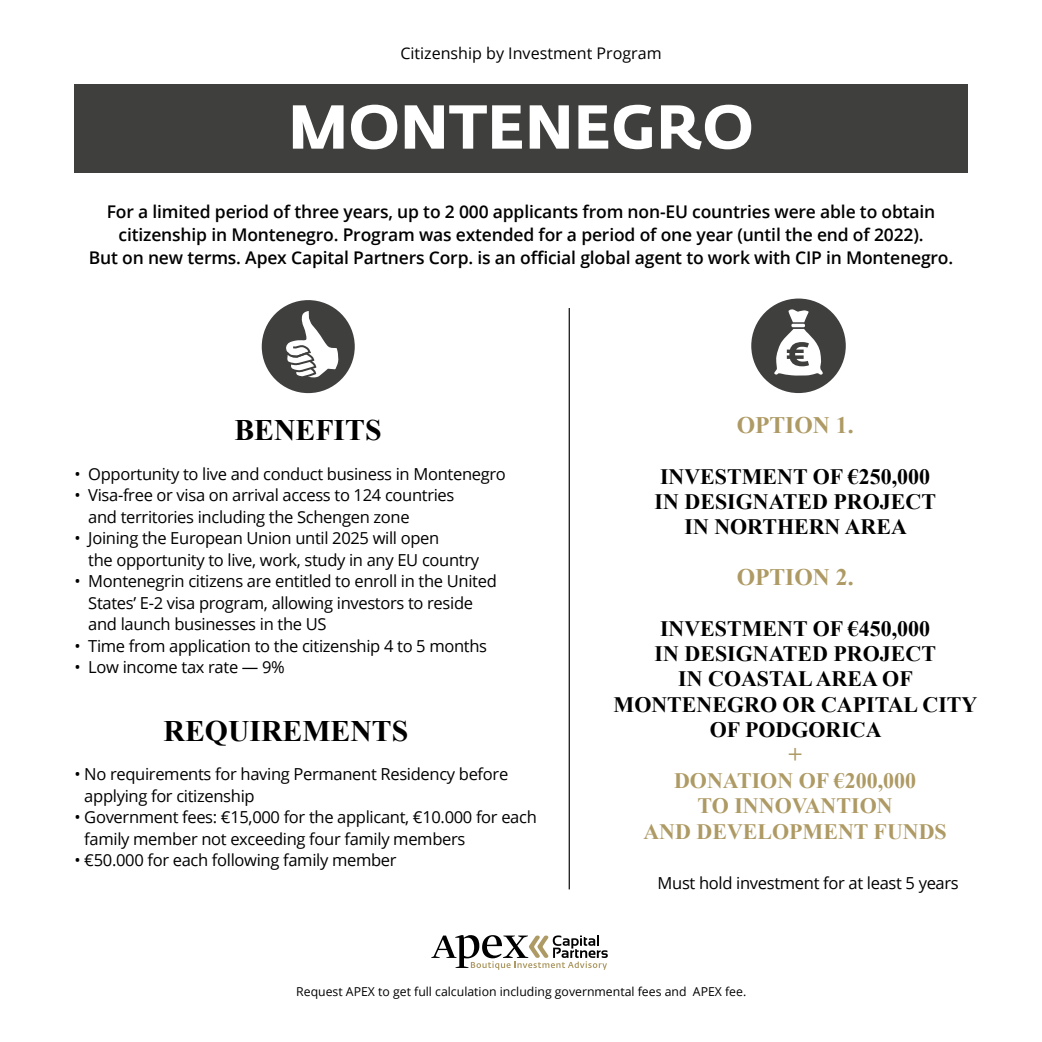
<style>
.page{position:relative;width:1042px;height:1042px;background:#fff}
.page>*{position:absolute;margin:0;border:0;box-sizing:border-box;transform-origin:0 0}
.t1{font:700 61.25px "Fedra Sans Pro";color:#fff}
.t2{font:700 29.75px "Times New Roman";color:#000}
.t3{font:700 23.62px "Times New Roman";color:#ae9a64}
.t4{font:700 21.88px/25.4px "Times New Roman";color:#000;text-align:center}
.t5{font:700 21.88px/25.7px "Times New Roman";color:#ae9a64;text-align:center}
.t6{font:600 17.5px/22.8px "Open Sans";letter-spacing:-.01em;color:#000;text-align:center}
.t7{font:16.45px/21.5px "Open Sans";letter-spacing:-.02em;color:#000}
.t8{font:16.1px "Open Sans";color:#000}
.t9{font:12.25px "Open Sans";color:#000}
</style>
<div class="page">
<hr style="left:569px;top:308px;width:1px;height:581px;background:#000">
<div style="left:260px;top:298px;width:96px;height:97px;background:#3f3f3e;border-radius:50%"></div>
<div style="left:258px;top:297px;width:100px;height:99px;border:3px solid #fff;border-radius:50%"></div>
<svg style="left:283px;top:297px;width:58px;height:99px"></svg>
<div style="left:74px;top:85px;width:893px;height:88px;background:#3f3f3e"></div>
<div style="left:749px;top:297px;width:98px;height:98px;background:#3f3f3e;border-radius:50%"></div>
<div style="left:748px;top:295px;width:101px;height:101px;border:3px solid #fff;border-radius:50%"></div>
<svg style="left:774px;top:309px;width:49px;height:67px"></svg>
<svg style="left:431px;top:935px;width:177px;height:35px"></svg>
<p class="t8" style="left:400px;top:42px;width:263px">Citizenship by Investment Program</p>
<h1 class="t1" style="left:288px;top:89px;width:467px">MONTENEGRO</h1>
<p class="t6" style="left:89px;top:200px;width:866px">For a limited period of three years, up to 2 000 applicants from non-EU countries were able to obtain citizenship in Montenegro. Program was extended for a period of one year (until the end of 2022).<br>But on new terms. Apex Capital Partners Corp. is an official global agent to work with CIP in Montenegro.</p>
<h2 class="t2" style="left:234px;top:410px;width:149px">BENEFITS</h2>
<p class="t7" style="left:74px;top:463px;width:433px">• Opportunity to live and conduct business in Montenegro</p>
<p class="t7" style="left:88px;top:484px;width:368px;text-indent:-14px">• Visa-free or visa on arrival access to 124 countries and territories including the Schengen zone</p>
<p class="t7" style="left:88px;top:527px;width:392px;text-indent:-14px">• Joining the European Union until 2025 will open<br>the opportunity to live, work, study in any EU country</p>
<p class="t7" style="left:88px;top:570px;width:410px;text-indent:-14px">• Montenegrin citizens are entitled to enroll in the United<br>States’ E-2 visa program, allowing investors to reside and launch businesses in the US</p>
<p class="t7" style="left:74px;top:635px;width:414px">• Time from application to the citizenship 4 to 5 months</p>
<p class="t7" style="left:74px;top:656px;width:212px">• Low income tax rate — 9%</p>
<h2 class="t2" style="left:164px;top:710px;width:246px">REQUIREMENTS</h2>
<p class="t7" style="left:84px;top:763px;width:425px;text-indent:-10px">• No requirements for having Permanent Residency before applying for citizenship</p>
<p class="t7" style="left:84px;top:806px;width:454px;text-indent:-10px">• Government fees: €15,000 for the applicant, €10.000 for each family member not exceeding four family members</p>
<p class="t7" style="left:74px;top:849px;width:324px">• €50.000 for each following family member</p>
<h3 class="t3" style="left:736px;top:409px;width:118px">OPTION 1.</h3>
<h3 class="t4" style="left:654px;top:463px;width:283px">INVESTMENT OF €250,000<br>IN DESIGNATED PROJECT<br>IN NORTHERN AREA</h3>
<h3 class="t3" style="left:736px;top:561px;width:118px">OPTION 2.</h3>
<h3 class="t4" style="left:614px;top:615px;width:365px">INVESTMENT OF €450,000<br>IN DESIGNATED PROJECT<br>IN COASTAL AREA OF<br>MONTENEGRO OR CAPITAL CITY<br>OF PODGORICA</h3>
<h3 class="t3" style="left:788px;top:738px;width:15px">+</h3>
<h3 class="t5" style="left:643px;top:767px;width:305px">DONATION OF €200,000<br>TO INNOVANTION<br>AND DEVELOPMENT FUNDS</h3>
<p class="t7" style="left:657px;top:872px;width:303px">Must hold investment for at least 5 years</p>
<p class="t9" style="left:296px;top:982px;width:451px">Request APEX to get full calculation including governmental fees and APEX fee.</p>
</div>
